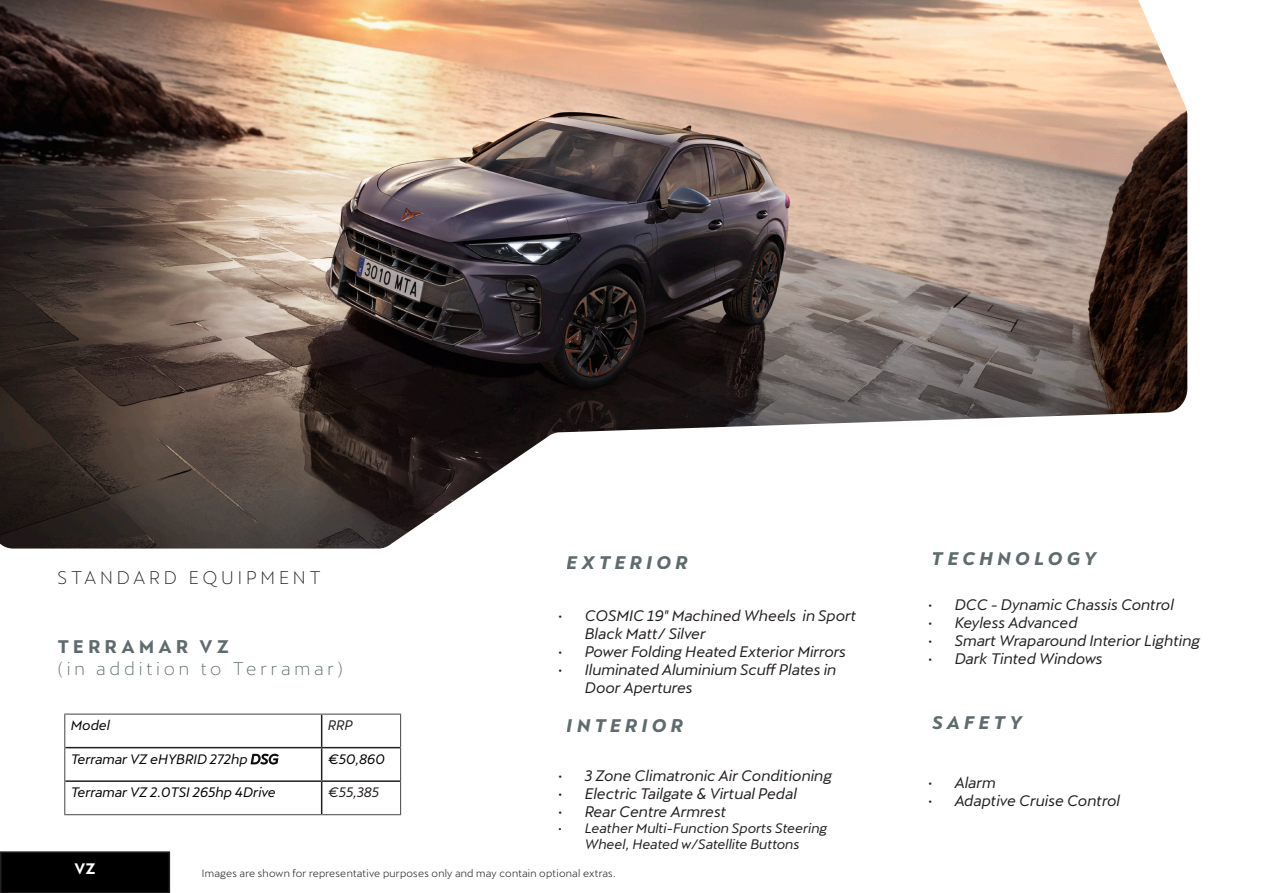
<style>
.page{position:relative;width:1263px;height:893px;background:#fff}
.page>*{position:absolute;margin:0;border:0;box-sizing:border-box;transform-origin:0 0}
.t1{font:italic 700 18px "Cupra";letter-spacing:.215em;color:#5f6b6d}
.t2{font:300 18px "Cupra";letter-spacing:.21em;color:#5f6b6d}
.t3{font:300 18px "Cupra";letter-spacing:.22em;color:#231f20}
.t4{font:700 18px "Cupra";letter-spacing:.22em;color:#5f6b6d}
.t5{font:italic 15px/18px "Cupra";color:#231f20}
.t6{font:700 15px "Cupra";color:#fff}
.t7{font:italic 13.5px/16.2px "Cupra";color:#231f20;text-align:center}
.t8{font:italic 13.5px "Cupra";color:#000}
.t9{font:10.5px "Cupra";letter-spacing:.02em;color:#231f20}
.s1{color:#231f20}
</style>
<div class="page">
<img style="left:0;top:0;width:1187px;height:549px">
<div style="left:1px;top:852px;width:168px;height:41px;background:#000"></div>
<div style="left:0;top:851px;width:170px;height:42px;border:2px solid #231f20"></div>
<hr style="left:321px;top:715px;width:1px;height:32px;background:#231f20">
<hr style="left:65px;top:747px;width:257px;height:1px;background:#231f20">
<hr style="left:322px;top:747px;width:78px;height:1px;background:#231f20">
<hr style="left:321px;top:748px;width:1px;height:32px;background:#231f20">
<hr style="left:65px;top:780px;width:257px;height:2px;background:#231f20">
<hr style="left:322px;top:780px;width:78px;height:2px;background:#231f20">
<hr style="left:321px;top:782px;width:1px;height:32px;background:#231f20">
<hr style="left:64px;top:814px;width:258px;height:1px;background:#57585a">
<hr style="left:322px;top:814px;width:79px;height:1px;background:#57585a">
<hr style="left:64px;top:713px;width:258px;height:2px;background:#57585a">
<hr style="left:64px;top:715px;width:1px;height:33px;background:#57585a">
<hr style="left:322px;top:713px;width:79px;height:2px;background:#57585a">
<hr style="left:400px;top:715px;width:1px;height:33px;background:#57585a">
<hr style="left:64px;top:748px;width:1px;height:33px;background:#57585a">
<hr style="left:400px;top:748px;width:1px;height:33px;background:#57585a">
<hr style="left:64px;top:781px;width:1px;height:33px;background:#57585a">
<hr style="left:400px;top:781px;width:1px;height:33px;background:#57585a">
<p class="t3" style="left:57px;top:561px;width:265px">STANDARD EQUIPMENT</p>
<p class="t4" style="left:57px;top:636px;width:173px">TERRAMAR VZ</p>
<p class="t2" style="left:57px;top:652px;width:287px">(in addition to Terramar)</p>
<p class="t8" style="left:71px;top:713px;width:41px">Model</p>
<p class="t7" style="left:328px;top:715px;width:27px">RRP</p>
<p class="t8" style="left:71px;top:747px;width:209px">Terramar VZ eHYBRID 272hp <span class="s1">DSG</span></p>
<p class="t8" style="left:328px;top:747px;width:59px">€50,860</p>
<p class="t8" style="left:71px;top:780px;width:207px">Terramar VZ 2.0TSI 265hp 4Drive</p>
<p class="t7" style="left:328px;top:782px;width:53px">€55,385</p>
<p class="t1" style="left:567px;top:552px;width:123px">EXTERIOR</p>
<p class="t5" style="left:585px;top:604px;width:273px;text-indent:-27px">• COSMIC 19" Machined Wheels in Sport<br>Black Matt/ Silver</p>
<p class="t5" style="left:558px;top:640px;width:290px">• Power Folding Heated Exterior Mirrors</p>
<p class="t5" style="left:585px;top:658px;width:253px;text-indent:-27px">• Iluminated Aluminium Scuff Plates in<br>Door Apertures</p>
<p class="t1" style="left:932px;top:549px;width:166px">TECHNOLOGY</p>
<p class="t5" style="left:928px;top:593px;width:248px">• DCC - Dynamic Chassis Control</p>
<p class="t5" style="left:928px;top:611px;width:151px">• Keyless Advanced</p>
<p class="t5" style="left:928px;top:629px;width:274px">• Smart Wraparound Interior Lighting</p>
<p class="t5" style="left:928px;top:647px;width:177px">• Dark Tinted Windows</p>
<p class="t1" style="left:567px;top:715px;width:118px">INTERIOR</p>
<p class="t1" style="left:932px;top:713px;width:91px">SAFETY</p>
<p class="t5" style="left:558px;top:764px;width:276px">• 3 Zone Climatronic Air Conditioning</p>
<p class="t5" style="left:558px;top:782px;width:241px">• Electric Tailgate &amp; Virtual Pedal</p>
<p class="t5" style="left:558px;top:800px;width:170px">• Rear Centre Armrest</p>
<p class="t7" style="left:558px;top:818px;width:271px">• Leather Multi-Function Sports Steering<br>Wheel, Heated w/Satellite Buttons</p>
<p class="t5" style="left:928px;top:771px;width:70px">• Alarm</p>
<p class="t5" style="left:928px;top:789px;width:194px">• Adaptive Cruise Control</p>
<p class="t6" style="left:74px;top:860px;width:23px">VZ</p>
<p class="t9" style="left:202px;top:864px;width:415px">Images are shown for representative purposes only and may contain optional extras.</p>
</div>
